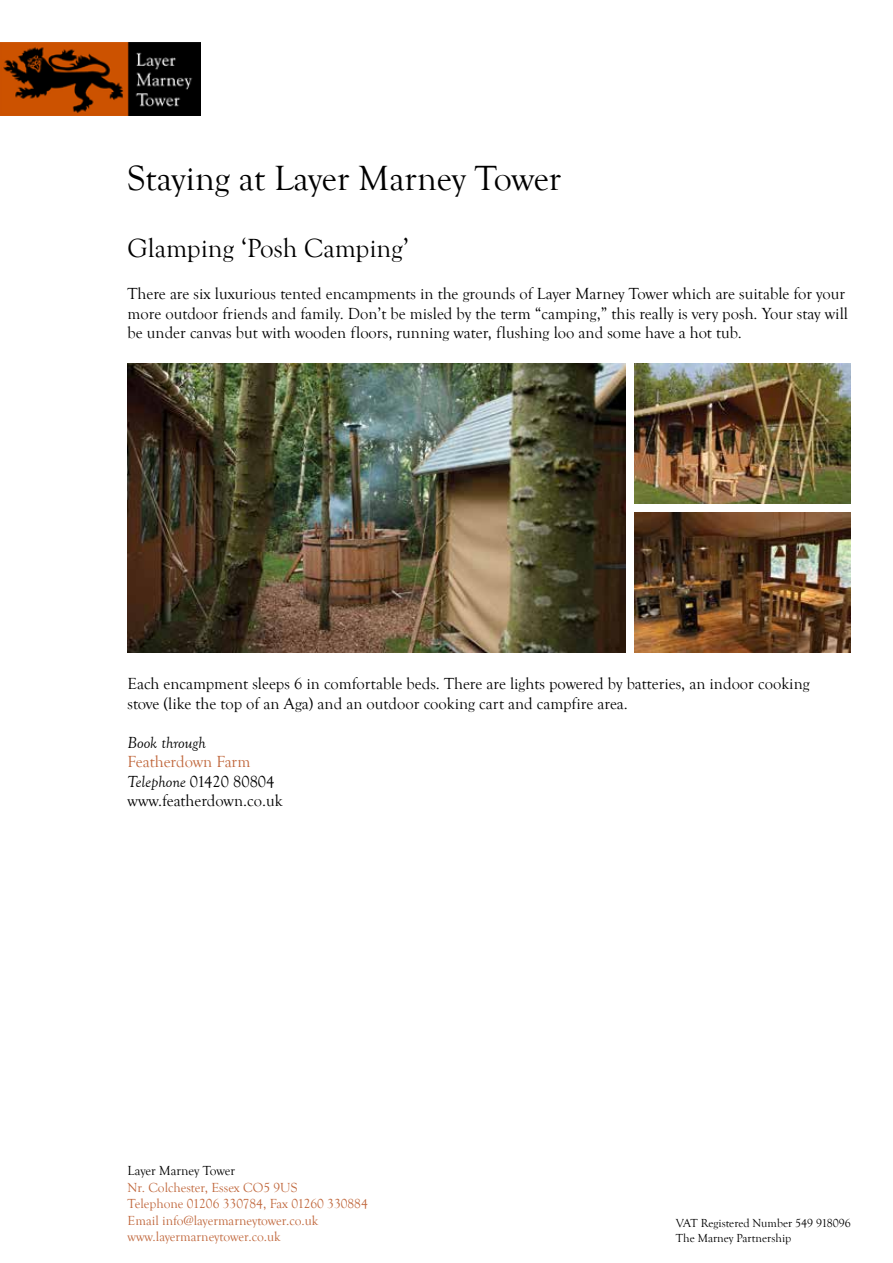
<style>
.page{position:relative;width:893px;height:1263px;background:#fff}
.page>*{position:absolute;margin:0;border:0;box-sizing:border-box;transform-origin:0 0}
.t1{font:36px "Goudy Old Style T";color:#000}
.t2{font:27px "Goudy Old Style T";color:#000}
.t3{font:16.5px/19.5px "Goudy Old Style T";color:#000}
.t4{font:italic 16.5px "Goudy Old Style T";color:#000}
.t5{font:13.5px/16.5px "Goudy Old Style T";color:#c0673c}
.t6{font:13.5px "Goudy Old Style T";color:#000}
.t7{font:12px/15px "Goudy Old Style T";color:#000}
.s1{color:#c0673c}
.s2{font-style:italic}
</style>
<div class="page">
<img style="left:0;top:43px;width:200px;height:73px">
<img style="left:128px;top:364px;width:497px;height:289px">
<img style="left:634px;top:364px;width:216px;height:140px">
<img style="left:634px;top:512px;width:216px;height:141px">
<h1 class="t1" style="left:128px;top:158px;width:435px">Staying at Layer Marney Tower</h1>
<h2 class="t2" style="left:128px;top:233px;width:283px">Glamping ‘Posh Camping’</h2>
<p class="t3" style="left:128px;top:284px;width:722px">There are six luxurious tented encampments in the grounds of Layer Marney Tower which are suitable for your more outdoor friends and family. Don’t be misled by the term “camping,” this really is very posh. Your stay will be under canvas but with wooden floors, running water, flushing loo and some have a hot tub.</p>
<p class="t3" style="left:128px;top:674px;width:684px">Each encampment sleeps 6 in comfortable beds. There are lights powered by batteries, an indoor cooking stove (like the top of an Aga) and an outdoor cooking cart and campfire area.</p>
<p class="t4" style="left:128px;top:733px;width:80px">Book through</p>
<p class="t3" style="left:128px;top:752px;width:157px"><span class="s1">Featherdown Farm<br></span><span class="s2">Telephone</span> 01420 80804 www.featherdown.co.uk</p>
<p class="t6" style="left:128px;top:1163px;width:109px">Layer Marney Tower</p>
<p class="t5" style="left:128px;top:1179px;width:242px">Nr. Colchester, Essex CO5 9US<br>Telephone 01206 330784, Fax 01260 330884<br>Email info@layermarneytower.co.uk www.layermarneytower.co.uk</p>
<p class="t7" style="left:676px;top:1215px;width:176px">VAT Registered Number 549 918096<br>The Marney Partnership</p>
</div>
